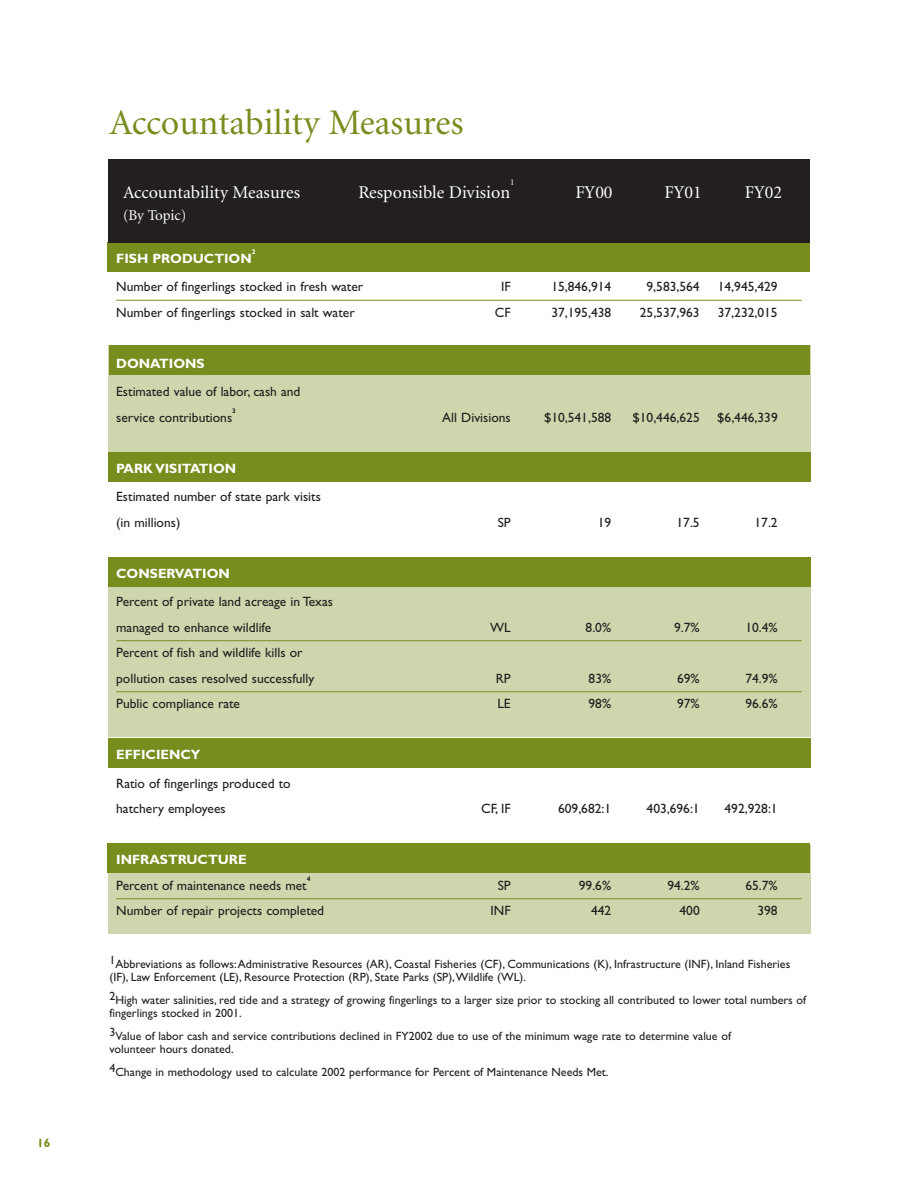
<style>
.page{position:relative;width:918px;height:1188px;background:#fff}
.page>*{position:absolute;margin:0;border:0;box-sizing:border-box;transform-origin:0 0}
.t1{font:36px "Minion";color:#778d1e}
.t2{font:18px "Minion";color:#fff}
.t3{font:15px "Minion";letter-spacing:-.005em;color:#fff}
.t4{font:13.5px/25.5px "Gill Sans";color:#231f1f}
.t5{font:700 13.5px "Gill Sans";color:#fff}
.t6{font:12px/13.5px "Gill Sans";color:#231f1f}
.t7{font:700 12px "Gill Sans";color:#778d1e}
.t8{font:9px "Minion";color:#fff}
.t9{font:700 6.75px "Gill Sans";color:#231f1f}
.t10{font:700 6.75px "Gill Sans";color:#fff}
</style>
<div class="page">
<div style="left:108px;top:845px;width:702px;height:89px;background:#ced6ad"></div>
<div style="left:108px;top:844px;width:702px;height:29px;background:#778d1e"></div>
<div style="left:108px;top:560px;width:702px;height:177px;background:#ced6ad"></div>
<div style="left:108px;top:738px;width:702px;height:29px;background:#778d1e"></div>
<div style="left:108px;top:346px;width:702px;height:107px;background:#ced6ad"></div>
<div style="left:108px;top:453px;width:702px;height:29px;background:#778d1e"></div>
<div style="left:109px;top:346px;width:701px;height:29px;background:#778d1e"></div>
<div style="left:109px;top:557px;width:702px;height:29px;background:#778d1e"></div>
<div style="left:108px;top:242px;width:702px;height:30px;background:#778d1e"></div>
<hr style="left:116px;top:300px;width:686px;height:1px;background:#778d1e">
<hr style="left:116px;top:640px;width:686px;height:1px;background:#778d1e">
<hr style="left:116px;top:691px;width:686px;height:1px;background:#778d1e">
<hr style="left:116px;top:898px;width:686px;height:1px;background:#778d1e">
<div style="left:108px;top:160px;width:702px;height:83px;background:#231f1f"></div>
<p class="t7" style="left:37px;top:1139px;width:15px">16</p>
<h1 class="t1" style="left:110px;top:109px;width:356px">Accountability Measures</h1>
<p class="t8" style="left:510px;top:179px;width:6px">1</p>
<h2 class="t2" style="left:123px;top:185px;width:179px">Accountability Measures</h2>
<h2 class="t2" style="left:359px;top:185px;width:153px">Responsible Division</h2>
<p class="t3" style="left:123px;top:210px;width:65px">(By Topic)</p>
<h2 class="t2" style="left:575px;top:185px;width:39px">FY00</h2>
<h2 class="t2" style="left:665px;top:185px;width:39px">FY01</h2>
<h2 class="t2" style="left:745px;top:185px;width:39px">FY02</h2>
<p class="t10" style="left:252px;top:249px;width:5px">2</p>
<p class="t4" style="left:116px;top:275px;width:248px">Number of fingerlings stocked in fresh water</p>
<p class="t4" style="left:501px;top:275px;width:11px">IF</p>
<p class="t4" style="left:551px;top:275px;width:61px">15,846,914</p>
<p class="t4" style="left:647px;top:275px;width:55px">9,583,564</p>
<p class="t4" style="left:718px;top:275px;width:61px">14,945,429</p>
<p class="t4" style="left:116px;top:301px;width:240px">Number of fingerlings stocked in salt water</p>
<p class="t4" style="left:495px;top:301px;width:17px">CF</p>
<p class="t4" style="left:551px;top:301px;width:61px">37,195,438</p>
<p class="t4" style="left:640px;top:301px;width:61px">25,537,963</p>
<p class="t4" style="left:718px;top:301px;width:61px">37,232,015</p>
<p class="t5" style="left:116px;top:358px;width:90px">DONATIONS</p>
<p class="t4" style="left:116px;top:380px;width:186px">Estimated value of labor, cash and service contributions</p>
<p class="t5" style="left:116px;top:253px;width:137px">FISH PRODUCTION</p>
<p class="t9" style="left:232px;top:408px;width:5px">3</p>
<p class="t4" style="left:442px;top:406px;width:70px">All Divisions</p>
<p class="t4" style="left:544px;top:406px;width:69px">$10,541,588</p>
<p class="t4" style="left:633px;top:406px;width:69px">$10,446,625</p>
<p class="t4" style="left:717px;top:406px;width:62px">$6,446,339</p>
<p class="t5" style="left:116px;top:463px;width:122px">PARK VISITATION</p>
<p class="t4" style="left:116px;top:485px;width:206px">Estimated number of state park visits (in millions)</p>
<p class="t5" style="left:116px;top:568px;width:115px">CONSERVATION</p>
<p class="t4" style="left:116px;top:590px;width:218px">Percent of private land acreage in Texas managed to enhance wildlife</p>
<p class="t4" style="left:116px;top:641px;width:199px">Percent of fish and wildlife kills or pollution cases resolved successfully</p>
<p class="t4" style="left:498px;top:511px;width:15px">SP</p>
<p class="t4" style="left:598px;top:511px;width:15px">19</p>
<p class="t4" style="left:677px;top:511px;width:25px">17.5</p>
<p class="t4" style="left:755px;top:511px;width:25px">17.2</p>
<p class="t4" style="left:490px;top:616px;width:22px">WL</p>
<p class="t4" style="left:586px;top:616px;width:27px">8.0%</p>
<p class="t4" style="left:674px;top:616px;width:27px">9.7%</p>
<p class="t4" style="left:745px;top:616px;width:34px">10.4%</p>
<p class="t4" style="left:496px;top:667px;width:17px">RP</p>
<p class="t4" style="left:589px;top:667px;width:24px">83%</p>
<p class="t4" style="left:677px;top:667px;width:24px">69%</p>
<p class="t4" style="left:745px;top:667px;width:34px">74.9%</p>
<p class="t4" style="left:116px;top:692px;width:125px">Public compliance rate</p>
<p class="t4" style="left:497px;top:692px;width:15px">LE</p>
<p class="t4" style="left:589px;top:692px;width:24px">98%</p>
<p class="t4" style="left:677px;top:692px;width:24px">97%</p>
<p class="t4" style="left:745px;top:692px;width:34px">96.6%</p>
<p class="t5" style="left:116px;top:750px;width:86px">EFFICIENCY</p>
<p class="t4" style="left:116px;top:772px;width:176px">Ratio of fingerlings produced to hatchery employees</p>
<p class="t4" style="left:481px;top:797px;width:31px">CF, IF</p>
<p class="t4" style="left:558px;top:797px;width:55px">609,682:1</p>
<p class="t4" style="left:647px;top:797px;width:55px">403,696:1</p>
<p class="t4" style="left:725px;top:797px;width:55px">492,928:1</p>
<p class="t5" style="left:116px;top:855px;width:132px">INFRASTRUCTURE</p>
<p class="t4" style="left:116px;top:874px;width:192px">Percent of maintenance needs met</p>
<p class="t9" style="left:307px;top:876px;width:5px">4</p>
<p class="t4" style="left:498px;top:874px;width:15px">SP</p>
<p class="t4" style="left:579px;top:874px;width:34px">99.6%</p>
<p class="t4" style="left:667px;top:874px;width:34px">94.2%</p>
<p class="t4" style="left:745px;top:874px;width:34px">65.7%</p>
<p class="t4" style="left:116px;top:899px;width:209px">Number of repair projects completed</p>
<p class="t4" style="left:491px;top:899px;width:22px">INF</p>
<p class="t4" style="left:591px;top:899px;width:22px">442</p>
<p class="t4" style="left:680px;top:899px;width:22px">400</p>
<p class="t4" style="left:758px;top:899px;width:22px">398</p>
<p class="t6" style="left:110px;top:958px;width:682px">1Abbreviations as follows:Administrative Resources (AR), Coastal Fisheries (CF), Communications (K), Infrastructure (INF), Inland Fisheries (IF), Law Enforcement (LE), Resource Protection (RP), State Parks (SP),Wildlife (WL).</p>
<p class="t6" style="left:110px;top:994px;width:698px">2High water salinities, red tide and a strategy of growing fingerlings to a larger size prior to stocking all contributed to lower total numbers of fingerlings stocked in 2001.</p>
<p class="t6" style="left:110px;top:1030px;width:623px">3Value of labor cash and service contributions declined in FY2002 due to use of the minimum wage rate to determine value of volunteer hours donated.</p>
<p class="t6" style="left:110px;top:1066px;width:501px">4Change in methodology used to calculate 2002 performance for Percent of Maintenance Needs Met.</p>
</div>
